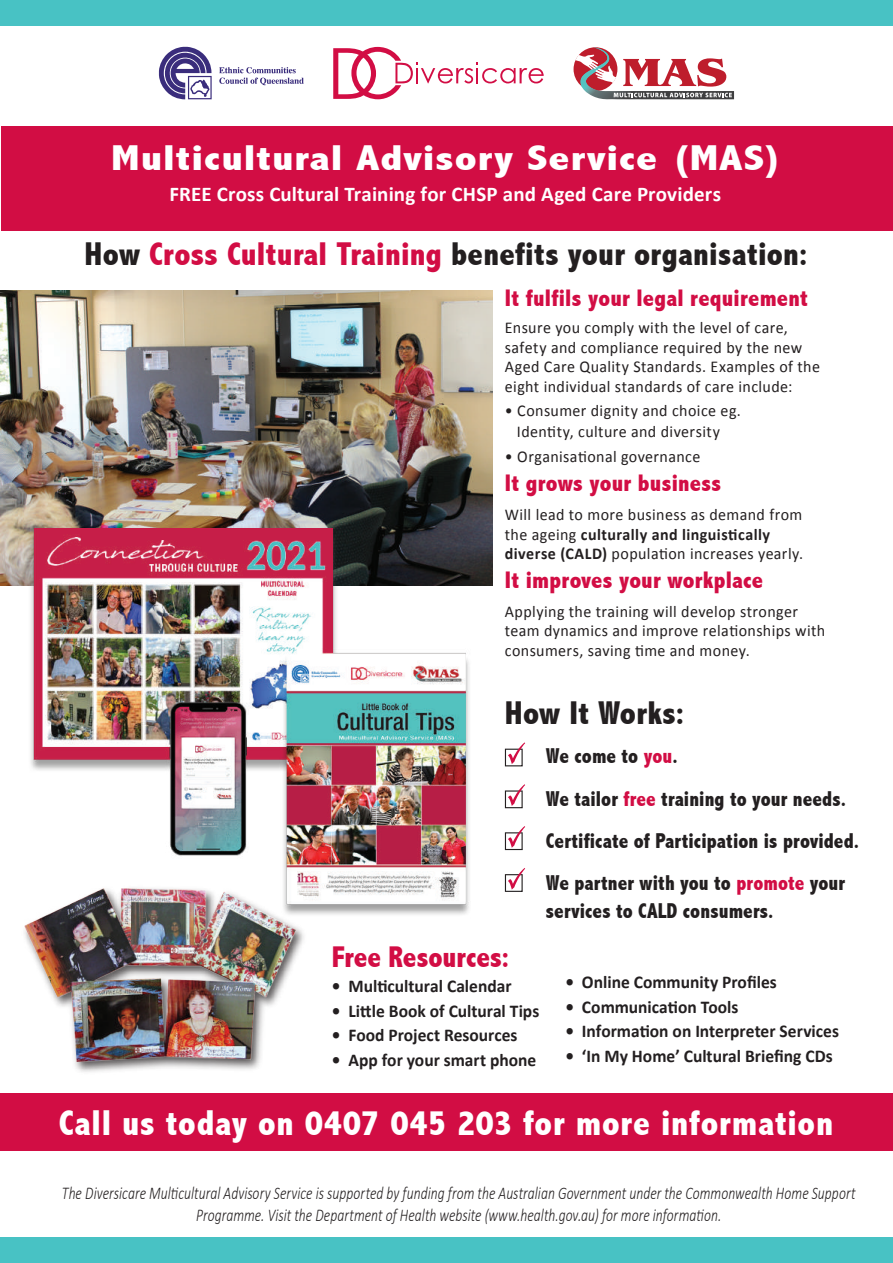
<style>
.page{position:relative;width:893px;height:1263px;background:#fff}
.page>*{position:absolute;margin:0;border:0;box-sizing:border-box;transform-origin:0 0}
.t1{font:800 condensed 36px "Abadi";letter-spacing:.02em;color:#fff}
.t2{font:800 condensed 36px "Abadi";letter-spacing:.02em;color:#fff;scale:1.25 1}
.t3{font:800 condensed 33px "Abadi";letter-spacing:.01em;color:#231f20}
.t4{font:800 condensed 30px "Abadi";color:#d20d44}
.t5{font:800 condensed 24px "Abadi";letter-spacing:.01em;color:#d20d44}
.t6{font:800 condensed 21.6px/42px "Abadi";letter-spacing:.005em;color:#231f20;scale:.95 1}
.t7{font:700 21px "Calibri";letter-spacing:.01em;color:#fff}
.t8{font:italic 300 18px/21.6px "Calibri";color:#231f20;text-align:center;scale:.76 1}
.t9{font:700 18px "Calibri";color:#231f20}
.t10{font:16.5px/19.5px "Calibri";letter-spacing:.025em;color:#231f20}
.s1{color:#d20d44}
.s2{font-weight:700}
</style>
<div class="page">
<div style="left:0;top:1093px;width:893px;height:57px;background:#d20d44"></div>
<img style="left:24px;top:925px;width:280px;height:147px">
<img style="left:25px;top:919px;width:270px;height:143px">
<img style="left:0;top:290px;width:493px;height:296px">
<div style="left:0;top:0;width:893px;height:26px;background:#48c2c4"></div>
<div style="left:1px;top:126px;width:892px;height:104px;background:#d20d44"></div>
<div style="left:0;top:1237px;width:893px;height:26px;background:#48c2c4"></div>
<svg style="left:219px;top:67px;width:85px;height:19px"></svg>
<svg style="left:159px;top:47px;width:53px;height:52px"></svg>
<svg style="left:333px;top:47px;width:211px;height:52px"></svg>
<svg style="left:574px;top:47px;width:160px;height:52px"></svg>
<img style="left:15px;top:529px;width:511px;height:390px">
<h1 class="t2" style="left:111px;top:138px;width:539px">Multicultural Advisory Service (MAS)</h1>
<p class="t7" style="left:170px;top:180px;width:553px">FREE Cross Cultural Training for CHSP and Aged Care Providers</p>
<h2 class="t3" style="left:85px;top:235px;width:725px">How <span class="s1">Cross Cultural Training</span> benefits your organisation:</h2>
<h3 class="t5" style="left:505px;top:284px;width:305px">It fulfils your legal requirement</h3>
<p class="t10" style="left:505px;top:318px;width:317px">Ensure you comply with the level of care, safety and compliance required by the new Aged Care Quality Standards. Examples of the eight individual standards of care include:</p>
<p class="t10" style="left:505px;top:400px;width:237px;line-height:21px;text-align:center">• Consumer dignity and choice eg.<br>Identity, culture and diversity</p>
<p class="t10" style="left:505px;top:447px;width:197px">• Organisational governance</p>
<h3 class="t5" style="left:505px;top:469px;width:218px">It grows your business</h3>
<p class="t10" style="left:505px;top:505px;width:300px">Will lead to more business as demand from the ageing <span class="s2">culturally and linguistically diverse (CALD)</span> population increases yearly.</p>
<h3 class="t5" style="left:505px;top:566px;width:260px">It improves your workplace</h3>
<p class="t10" style="left:505px;top:601px;width:322px">Applying the training will develop stronger team dynamics and improve relationships with consumers, saving time and money.</p>
<h2 class="t3" style="left:505px;top:693px;width:181px">How It Works:</h2>
<h3 class="t4" style="left:332px;top:939px;width:179px">Free Resources:</h3>
<h3 class="t6" style="left:546px;top:735px;width:332px">We come to <span class="s1">you</span>.<br>We tailor <span class="s1">free</span> training to your needs.<br>Certificate of Participation is provided.<br>We partner with you to <span class="s1">promote</span> your</h3>
<h3 class="t6" style="left:546px;top:890px;width:241px">services to CALD consumers.</h3>
<p class="t9" style="left:332px;top:974px;width:181px">• Multicultural Calendar</p>
<p class="t9" style="left:332px;top:999px;width:209px">• Little Book of Cultural Tips</p>
<p class="t9" style="left:332px;top:1024px;width:187px">• Food Project Resources</p>
<p class="t9" style="left:332px;top:1048px;width:206px">• App for your smart phone</p>
<p class="t9" style="left:565px;top:971px;width:213px">• Online Community Profiles</p>
<p class="t9" style="left:565px;top:995px;width:175px">• Communication Tools</p>
<p class="t9" style="left:565px;top:1020px;width:275px">• Information on Interpreter Services</p>
<p class="t9" style="left:565px;top:1044px;width:269px">• ‘In My Home’ Cultural Briefing CDs</p>
<h1 class="t1" style="left:59px;top:1102px;width:776px">Call us today on 0407 045 203 for more information</h1>
<p class="t8" style="left:62px;top:1182px;width:1046px">The Diversicare Multicultural Advisory Service is supported by funding from the Australian Government under the Commonwealth Home Support<br>Programme. Visit the Department of Health website (www.health.gov.au) for more information.</p>
</div>
